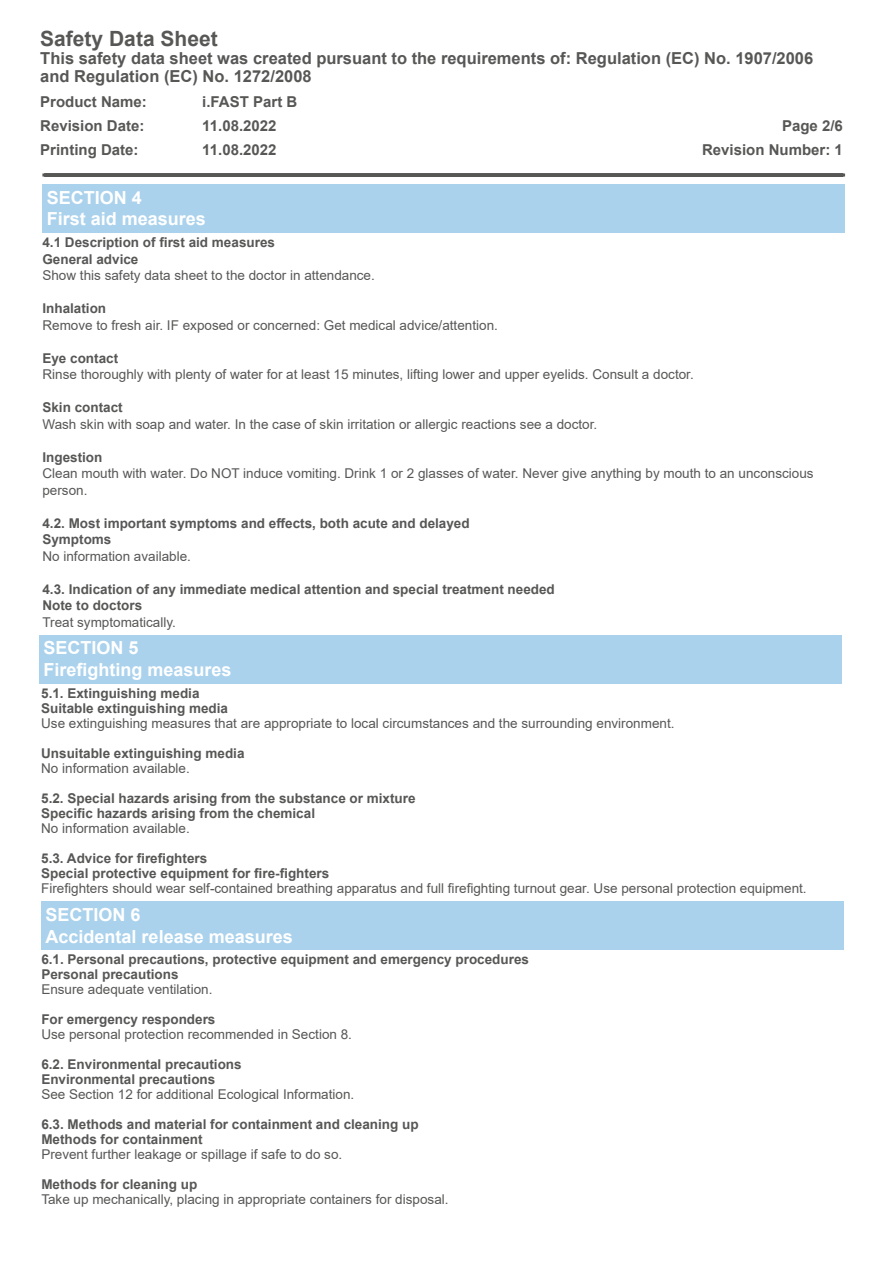
<style>
.page{position:relative;width:893px;height:1263px;background:#fff}
.page>*{position:absolute;margin:0;border:0;box-sizing:border-box;transform-origin:0 0}
.t1{font:700 21px "Arial";color:#575756}
.t2{font:700 18px/21.6px "Arial";color:#fff}
.t3{font:700 16.5px/18px "Arial";color:#575756}
.t4{font:700 15px "Arial";color:#575756}
.t5{font:13.5px/16.5px "Arial";color:#575756}
.t6{font:700 13.5px/15px "Arial";color:#575756}
</style>
<div class="page">
<div style="left:42px;top:184px;width:803px;height:49px;background:#aad2ed"></div>
<div style="left:39px;top:635px;width:803px;height:49px;background:#aad2ed"></div>
<hr style="left:44px;top:173px;width:800px;height:4px;background:#575756">
<div style="left:41px;top:901px;width:803px;height:49px;background:#aad2ed"></div>
<h1 class="t1" style="left:40px;top:24px;width:179px">Safety Data Sheet</h1>
<p class="t3" style="left:40px;top:49px;width:774px">This safety data sheet was created pursuant to the requirements of: Regulation (EC) No. 1907/2006 and Regulation (EC) No. 1272/2008</p>
<p class="t4" style="left:40px;top:91px;width:108px">Product Name:</p>
<p class="t4" style="left:202px;top:91px;width:97px">i.FAST Part B</p>
<p class="t4" style="left:40px;top:115px;width:106px">Revision Date:</p>
<p class="t4" style="left:202px;top:115px;width:76px">11.08.2022</p>
<p class="t4" style="left:782px;top:115px;width:62px">Page 2/6</p>
<p class="t4" style="left:40px;top:139px;width:100px">Printing Date:</p>
<p class="t4" style="left:202px;top:139px;width:76px">11.08.2022</p>
<p class="t4" style="left:702px;top:139px;width:142px">Revision Number: 1</p>
<h2 class="t2" style="left:47px;top:187px;width:161px">SECTION 4<br>First aid measures</h2>
<p class="t6" style="left:42px;top:234px;width:234px;line-height:16.5px">4.1 Description of first aid measures<br>General advice</p>
<p class="t5" style="left:42px;top:267px;width:334px">Show this safety data sheet to the doctor in attendance.</p>
<p class="t6" style="left:42px;top:301px;width:65px">Inhalation</p>
<p class="t5" style="left:42px;top:317px;width:457px">Remove to fresh air. IF exposed or concerned: Get medical advice/attention.</p>
<p class="t6" style="left:42px;top:351px;width:77px">Eye contact</p>
<p class="t5" style="left:42px;top:366px;width:653px">Rinse thoroughly with plenty of water for at least 15 minutes, lifting lower and upper eyelids. Consult a doctor.</p>
<p class="t6" style="left:42px;top:400px;width:82px">Skin contact</p>
<p class="t5" style="left:42px;top:416px;width:556px">Wash skin with soap and water. In the case of skin irritation or allergic reactions see a doctor.</p>
<p class="t6" style="left:42px;top:450px;width:62px">Ingestion</p>
<p class="t5" style="left:42px;top:465px;width:773px">Clean mouth with water. Do NOT induce vomiting. Drink 1 or 2 glasses of water. Never give anything by mouth to an unconscious person.</p>
<p class="t6" style="left:42px;top:515px;width:429px;line-height:16.5px">4.2. Most important symptoms and effects, both acute and delayed<br>Symptoms</p>
<p class="t5" style="left:42px;top:548px;width:150px">No information available.</p>
<p class="t6" style="left:42px;top:581px;width:514px;line-height:16.5px">4.3. Indication of any immediate medical attention and special treatment needed<br>Note to doctors</p>
<p class="t5" style="left:42px;top:614px;width:135px">Treat symptomatically.</p>
<h2 class="t2" style="left:43px;top:637px;width:190px">SECTION 5<br>Firefighting measures</h2>
<p class="t6" style="left:41px;top:685px;width:188px">5.1. Extinguishing media<br>Suitable extinguishing media</p>
<p class="t5" style="left:41px;top:714px;width:635px">Use extinguishing measures that are appropriate to local circumstances and the surrounding environment.</p>
<p class="t6" style="left:41px;top:745px;width:205px">Unsuitable extinguishing media</p>
<p class="t5" style="left:41px;top:759px;width:150px">No information available.</p>
<p class="t6" style="left:41px;top:790px;width:376px">5.2. Special hazards arising from the substance or mixture<br>Specific hazards arising from the chemical</p>
<p class="t5" style="left:41px;top:819px;width:150px">No information available.</p>
<p class="t6" style="left:41px;top:850px;width:290px">5.3. Advice for firefighters<br>Special protective equipment for fire-fighters</p>
<p class="t5" style="left:41px;top:879px;width:767px">Firefighters should wear self-contained breathing apparatus and full firefighting turnout gear. Use personal protection equipment.</p>
<h2 class="t2" style="left:46px;top:904px;width:249px">SECTION 6<br>Accidental release measures</h2>
<p class="t6" style="left:41px;top:952px;width:489px">6.1. Personal precautions, protective equipment and emergency procedures<br>Personal precautions</p>
<p class="t5" style="left:41px;top:981px;width:173px">Ensure adequate ventilation.</p>
<p class="t6" style="left:41px;top:1012px;width:176px">For emergency responders</p>
<p class="t5" style="left:41px;top:1026px;width:312px">Use personal protection recommended in Section 8.</p>
<p class="t6" style="left:41px;top:1057px;width:202px">6.2. Environmental precautions<br>Environmental precautions</p>
<p class="t5" style="left:41px;top:1086px;width:314px">See Section 12 for additional Ecological Information.</p>
<p class="t6" style="left:41px;top:1117px;width:379px">6.3. Methods and material for containment and cleaning up<br>Methods for containment</p>
<p class="t5" style="left:41px;top:1146px;width:302px">Prevent further leakage or spillage if safe to do so.</p>
<p class="t6" style="left:41px;top:1177px;width:158px">Methods for cleaning up</p>
<p class="t5" style="left:41px;top:1191px;width:409px">Take up mechanically, placing in appropriate containers for disposal.</p>
</div>
